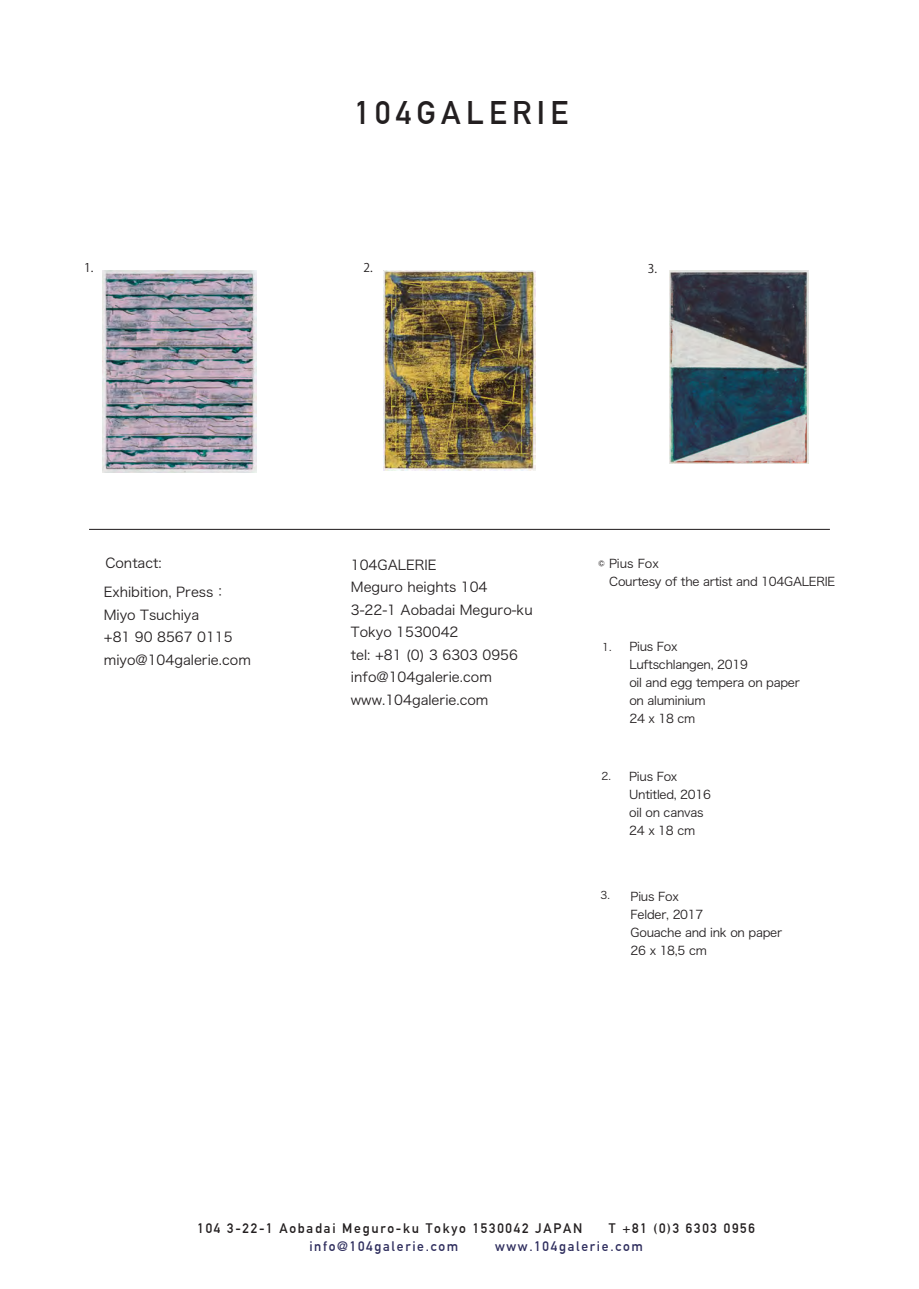
<style>
.page{position:relative;width:919px;height:1289px;background:#fff}
.page>*{position:absolute;margin:0;border:0;box-sizing:border-box;transform-origin:0 0}
.t1{font:700 31.95px "DIN Alternate";letter-spacing:.165em;color:#231f20}
.t2{font:13.5px/22.5px "Hira Kaku Pro W3";color:#231f20}
.t3{font:700 13.5px "DIN Alternate";letter-spacing:.13em;color:#231f20}
.t4{font:700 13.5px "DIN Alternate";letter-spacing:.13em;color:#2f2e5e}
.t5{font:12px/18px "Hira Kaku Pro W3";letter-spacing:-.02em;color:#231f20}
.t6{font:12px "Koz Go Pr 6 N";color:#231f20}
.t7{font:10.5px "Hira Kaku Pro W3";color:#231f20}
</style>
<div class="page">
<hr style="left:89px;top:529px;width:740px;height:1px;background:#231f20">
<img style="left:669px;top:271px;width:139px;height:192px">
<img style="left:383px;top:270px;width:152px;height:200px">
<img style="left:103px;top:270px;width:154px;height:202px">
<h1 class="t1" style="left:354px;top:88px;width:215px">104GALERIE</h1>
<p class="t6" style="left:84px;top:261px;width:11px">1.</p>
<p class="t6" style="left:363px;top:261px;width:11px">2.</p>
<p class="t6" style="left:647px;top:262px;width:11px">3.</p>
<p class="t2" style="left:104px;top:547px;width:125px;line-height:29.4px">Contact:<br>Exhibition, Press：</p>
<p class="t2" style="left:104px;top:602px;width:149px">Miyo Tsuchiya<br>+81 90 8567 0115 miyo@104galerie.com</p>
<p class="t2" style="left:351px;top:552px;width:183px">104GALERIE<br>Meguro heights 104<br>3-22-1 Aobadai Meguro-ku<br>Tokyo 1530042　　　<br>tel: +81 (0) 3 6303 0956 info@104galerie.com www.104galerie.com</p>
<p class="t5" style="left:586px;top:553px;width:250px">　© Pius Fox<br>　 Courtesy of the artist and 104GALERIE</p>
<p class="t7" style="left:602px;top:638px;width:11px">1.</p>
<p class="t5" style="left:629px;top:637px;width:172px">Pius Fox<br>Luftschlangen, 2019<br>oil and egg tempera on paper on aluminium<br>24 x 18 cm</p>
<p class="t7" style="left:601px;top:767px;width:11px">2.</p>
<p class="t5" style="left:629px;top:766px;width:83px">Pius Fox<br>Untitled, 2016 oil on canvas<br>24 x 18 cm</p>
<p class="t7" style="left:600px;top:885px;width:11px">3.</p>
<p class="t5" style="left:630px;top:886px;width:153px">Pius Fox<br>Felder, 2017<br>Gouache and ink on paper<br>26 x 18,5 cm</p>
<p class="t3" style="left:197px;top:1217px;width:386px">104 3-22-1 Aobadai Meguro-ku Tokyo 1530042 JAPAN</p>
<p class="t3" style="left:609px;top:1217px;width:147px">T +81 (0)3 6303 0956</p>
<p class="t4" style="left:309px;top:1235px;width:151px">info@104galerie.com</p>
<p class="t4" style="left:495px;top:1235px;width:150px">www.104galerie.com</p>
</div>
